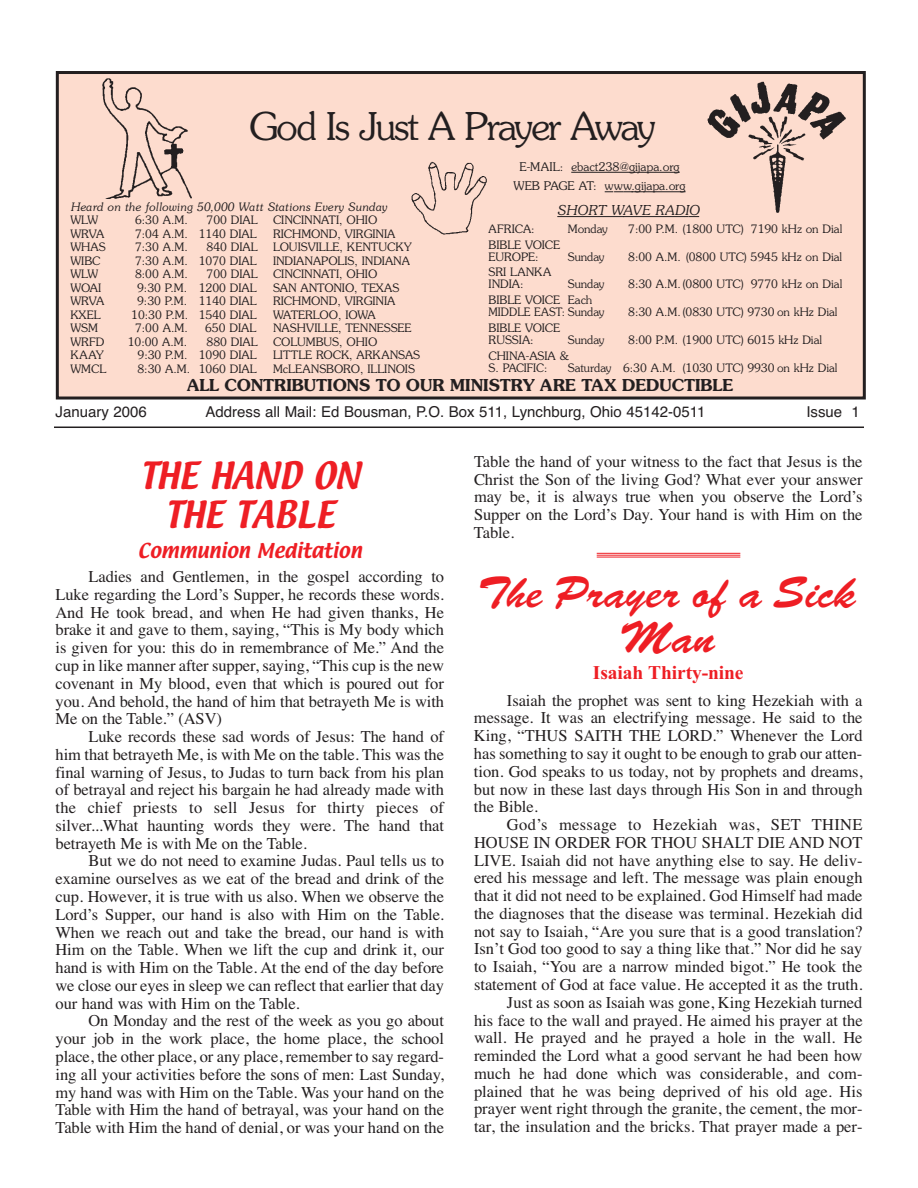
<style>
.page{position:relative;width:918px;height:1188px;background:#fff}
.page>*{position:absolute;margin:0;border:0;box-sizing:border-box;transform-origin:0 0}
.t1{font:45px/45px "Brush Script DTC";letter-spacing:-.005em;color:#ee1e24;text-align:center}
.t2{font:42px "Souvenir Light DTC";letter-spacing:-.045em;color:#231f20}
.t3{font:33px/39px "Textile";color:#ee1e24;text-align:center}
.t4{font:700 19.5px "Times";letter-spacing:-.005em;color:#ee1e24}
.t5{font:18px "Souvenir Demi DTC";color:#231f20}
.t6{font:18px "Textile";color:#ee1e24}
.t7{font:16.5px/17.9px "Times";color:#231f20;text-align:justify}
.t8{font:15px "Helvetica";color:#231f20}
.t9{font:15px "Souvenir Light Italic DTC";color:#231f20}
.t10{font:13.2px/19.5px "Souvenir Light DTC";color:#231f20;text-align:center}
.t11{font:12.75px/12px "Souvenir Light DTC";color:#231f20}
.t12{font:12.75px "Souvenir Light Italic DTC";color:#231f20}
</style>
<div class="page">
<hr style="left:54px;top:427px;width:810px;height:1px;background:#231f20">
<div style="left:57px;top:73px;width:807px;height:325px;background:#fddcce"></div>
<div style="left:56px;top:71px;width:810px;height:329px;border:3px solid #231f20"></div>
<img style="left:707px;top:81px;width:139px;height:132px">
<hr style="left:557px;top:216px;width:40px;height:1px;background:#231f20">
<svg style="left:597px;top:216px;width:35px;height:1px"></svg>
<hr style="left:632px;top:216px;width:53px;height:1px;background:#231f20">
<svg style="left:685px;top:216px;width:14px;height:1px"></svg>
<img style="left:102px;top:78px;width:90px;height:120px">
<img style="left:411px;top:161px;width:76px;height:74px">
<hr style="left:571px;top:172px;width:103px;height:1px;background:#231f20">
<svg style="left:605px;top:192px;width:26px;height:1px"></svg>
<hr style="left:631px;top:192px;width:49px;height:1px;background:#231f20">
<hr style="left:597px;top:553px;width:143px;height:1px;background:#ee1e24">
<hr style="left:597px;top:555px;width:143px;height:1px;background:#ee1e24">
<hr style="left:597px;top:557px;width:143px;height:1px;background:#ee1e24">
<h2 class="t2" style="left:249px;top:100px;width:408px">God Is Just A Prayer Away</h2>
<p class="t10" style="left:514px;top:157px;width:173px">E-MAIL: ebact238@gijapa.org<br>WEB PAGE AT: www.gijapa.org</p>
<p class="t12" style="left:70px;top:199px;width:318px">Heard on the following 50,000 Watt Stations Every Sunday</p>
<p class="t11" style="left:70px;top:214px;width:29px">WLW</p>
<p class="t11" style="left:135px;top:214px;width:54px">6:30 A.M.</p>
<p class="t11" style="left:207px;top:214px;width:172px">700 DIAL CINCINNATI, OHIO</p>
<p class="t11" style="left:70px;top:227px;width:35px">WRVA</p>
<p class="t11" style="left:135px;top:227px;width:123px">7:04 A.M. 1140 DIAL</p>
<p class="t11" style="left:273px;top:227px;width:124px">RICHMOND, VIRGINIA</p>
<p class="t11" style="left:70px;top:241px;width:37px">WHAS</p>
<p class="t11" style="left:135px;top:241px;width:54px">7:30 A.M.</p>
<p class="t11" style="left:207px;top:241px;width:207px">840 DIAL LOUISVILLE, KENTUCKY</p>
<p class="t11" style="left:70px;top:254px;width:32px">WIBC</p>
<p class="t11" style="left:135px;top:254px;width:123px">7:30 A.M. 1070 DIAL</p>
<p class="t11" style="left:273px;top:254px;width:139px">INDIANAPOLIS, INDIANA</p>
<p class="t11" style="left:70px;top:268px;width:29px">WLW</p>
<p class="t11" style="left:135px;top:268px;width:54px">8:00 A.M.</p>
<p class="t11" style="left:207px;top:268px;width:172px">700 DIAL CINCINNATI, OHIO</p>
<p class="t11" style="left:70px;top:281px;width:32px">WOAI</p>
<p class="t11" style="left:137px;top:281px;width:121px">9:30 P.M. 1200 DIAL</p>
<p class="t11" style="left:273px;top:281px;width:128px">SAN ANTONIO, TEXAS</p>
<p class="t11" style="left:70px;top:295px;width:35px">WRVA</p>
<p class="t11" style="left:137px;top:295px;width:121px">9:30 P.M. 1140 DIAL</p>
<p class="t11" style="left:273px;top:295px;width:124px">RICHMOND, VIRGINIA</p>
<p class="t11" style="left:70px;top:308px;width:32px">KXEL</p>
<p class="t11" style="left:131px;top:308px;width:127px">10:30 P.M. 1540 DIAL</p>
<p class="t11" style="left:273px;top:308px;width:104px">WATERLOO, IOWA</p>
<p class="t11" style="left:70px;top:322px;width:29px">WSM</p>
<p class="t11" style="left:135px;top:322px;width:54px">7:00 A.M.</p>
<p class="t11" style="left:205px;top:322px;width:53px">650 DIAL</p>
<p class="t11" style="left:273px;top:322px;width:140px">NASHVILLE, TENNESSEE</p>
<p class="t11" style="left:70px;top:335px;width:35px">WRFD</p>
<p class="t11" style="left:128px;top:335px;width:61px">10:00 A.M.</p>
<p class="t11" style="left:207px;top:335px;width:172px">880 DIAL COLUMBUS, OHIO</p>
<p class="t11" style="left:70px;top:349px;width:35px">KAAY</p>
<p class="t11" style="left:138px;top:349px;width:121px">9:30 P.M. 1090 DIAL</p>
<p class="t11" style="left:273px;top:349px;width:149px">LITTLE ROCK, ARKANSAS</p>
<p class="t11" style="left:70px;top:362px;width:37px">WMCL</p>
<p class="t11" style="left:138px;top:362px;width:121px">8:30 A.M. 1060 DIAL</p>
<p class="t11" style="left:273px;top:362px;width:143px">McLEANSBORO, ILLINOIS</p>
<p class="t9" style="left:557px;top:201px;width:144px">SHORT WAVE RADIO</p>
<p class="t11" style="left:489px;top:223px;width:48px">AFRICA:</p>
<p class="t11" style="left:568px;top:223px;width:41px">Monday</p>
<p class="t11" style="left:628px;top:223px;width:215px">7:00 P.M. (1800 UTC) 7190 kHz on Dial</p>
<p class="t11" style="left:489px;top:238px;width:73px">BIBLE VOICE<br>EUROPE:</p>
<p class="t11" style="left:568px;top:250px;width:38px">Sunday</p>
<p class="t11" style="left:628px;top:250px;width:215px">8:00 A.M. (0800 UTC) 5945 kHz on Dial</p>
<p class="t11" style="left:489px;top:266px;width:64px">SRI LANKA<br>INDIA:</p>
<p class="t11" style="left:568px;top:278px;width:38px">Sunday</p>
<p class="t11" style="left:628px;top:278px;width:215px">8:30 A.M. (0800 UTC) 9770 kHz on Dial</p>
<p class="t11" style="left:489px;top:294px;width:117px">BIBLE VOICE Each<br>MIDDLE EAST: Sunday</p>
<p class="t11" style="left:628px;top:306px;width:211px">8:30 A.M. (0830 UTC) 9730 on kHz Dial</p>
<p class="t11" style="left:489px;top:322px;width:73px">BIBLE VOICE<br>RUSSIA:</p>
<p class="t11" style="left:568px;top:334px;width:38px">Sunday</p>
<p class="t11" style="left:628px;top:334px;width:195px">8:00 P.M. (1900 UTC) 6015 kHz Dial</p>
<p class="t11" style="left:489px;top:349px;width:82px">CHINA-ASIA &amp;<br>S. PACIFIC:</p>
<p class="t11" style="left:568px;top:361px;width:271px">Saturday 6:30 A.M. (1030 UTC) 9930 on kHz Dial</p>
<p class="t5" style="left:187px;top:374px;width:547px">ALL CONTRIBUTIONS TO OUR MINISTRY ARE TAX DEDUCTIBLE</p>
<p class="t8" style="left:56px;top:403px;width:93px">January 2006</p>
<p class="t8" style="left:206px;top:403px;width:501px">Address all Mail: Ed Bousman, P.O. Box 511, Lynchburg, Ohio 45142-0511</p>
<p class="t8" style="left:806px;top:403px;width:55px">Issue 1</p>
<h3 class="t3" style="left:140px;top:458px;width:221px">THE HAND ON<br>THE TABLE</h3>
<p class="t6" style="left:138px;top:542px;width:225px">Communion Meditation</p>
<p class="t7" style="left:55px;top:568px;width:390px;text-indent:33px">Ladies and Gentlemen, in the gospel according to Luke regarding the Lord’s Supper, he records these words.<br>And He took bread, and when He had given thanks, He brake it and gave to them, saying, “This is My body which is given for you: this do in remembrance of Me.” And the cup in like manner after supper, saying, “This cup is the new covenant in My blood, even that which is poured out for you. And behold, the hand of him that betrayeth Me is with Me on the Table.” (ASV)</p>
<p class="t7" style="left:56px;top:728px;width:390px;text-indent:33px">Luke records these sad words of Jesus: The hand of him that betrayeth Me, is with Me on the table. This was the final warning of Jesus, to Judas to turn back from his plan of betrayal and reject his bargain he had already made with the chief priests to sell Jesus for thirty pieces of silver...What haunting words they were. The hand that betrayeth Me is with Me on the Table.</p>
<p class="t7" style="left:56px;top:852px;width:390px;text-indent:33px">But we do not need to examine Judas. Paul tells us to examine ourselves as we eat of the bread and drink of the cup. However, it is true with us also. When we observe the Lord’s Supper, our hand is also with Him on the Table.<br>When we reach out and take the bread, our hand is with Him on the Table. When we lift the cup and drink it, our hand is with Him on the Table. At the end of the day before we close our eyes in sleep we can reflect that earlier that day our hand was with Him on the Table.</p>
<p class="t7" style="left:56px;top:1012px;width:390px;text-indent:33px">On Monday and the rest of the week as you go about your job in the work place, the home place, the school place, the other place, or any place, remember to say regard&shy;ing all your activities before the sons of men: Last Sunday, my hand was with Him on the Table. Was your hand on the Table with Him the hand of betrayal, was your hand on the Table with Him the hand of denial, or was your hand on the</p>
<p class="t7" style="left:474px;top:452px;width:390px">Table the hand of your witness to the fact that Jesus is the Christ the Son of the living God? What ever your answer may be, it is always true when you observe the Lord’s Supper on the Lord’s Day. Your hand is with Him on the Table.</p>
<h1 class="t1" style="left:480px;top:569px;width:378px">The Prayer of a Sick<br>Man</h1>
<p class="t4" style="left:593px;top:661px;width:152px">Isaiah Thirty-nine</p>
<p class="t7" style="left:474px;top:691px;width:390px;text-indent:33px">Isaiah the prophet was sent to king Hezekiah with a message. It was an electrifying message. He said to the King, “THUS SAITH THE LORD.” Whenever the Lord has something to say it ought to be enough to grab our atten&shy;tion. God speaks to us today, not by prophets and dreams, but now in these last days through His Son in and through the Bible.</p>
<p class="t7" style="left:474px;top:815px;width:390px;text-align:right">God’s message to Hezekiah was, SET THINE HOUSE IN ORDER FOR THOU SHALT DIE AND NOT LIVE. Isaiah did not have anything else to say. He deliv&shy;ered his message and left. The message was plain enough that it did not need to be explained. God Himself had made the diagnoses that the disease was terminal. Hezekiah did not say to Isaiah, “Are you sure that is a good translation?<br>Isn’t God too good to say a thing like that.” Nor did he say to Isaiah, “You are a narrow minded bigot.” He took the statement of God at face value. He accepted it as the truth.<br>Just as soon as Isaiah was gone, King Hezekiah turned<br>his face to the wall and prayed. He aimed his prayer at the wall. He prayed and he prayed a hole in the wall. He reminded the Lord what a good servant he had been how much he had done which was considerable, and com&shy;plained that he was being deprived of his old age. His prayer went right through the granite, the cement, the mor&shy;tar, the insulation and the bricks. That prayer made a per-</p>
</div>
